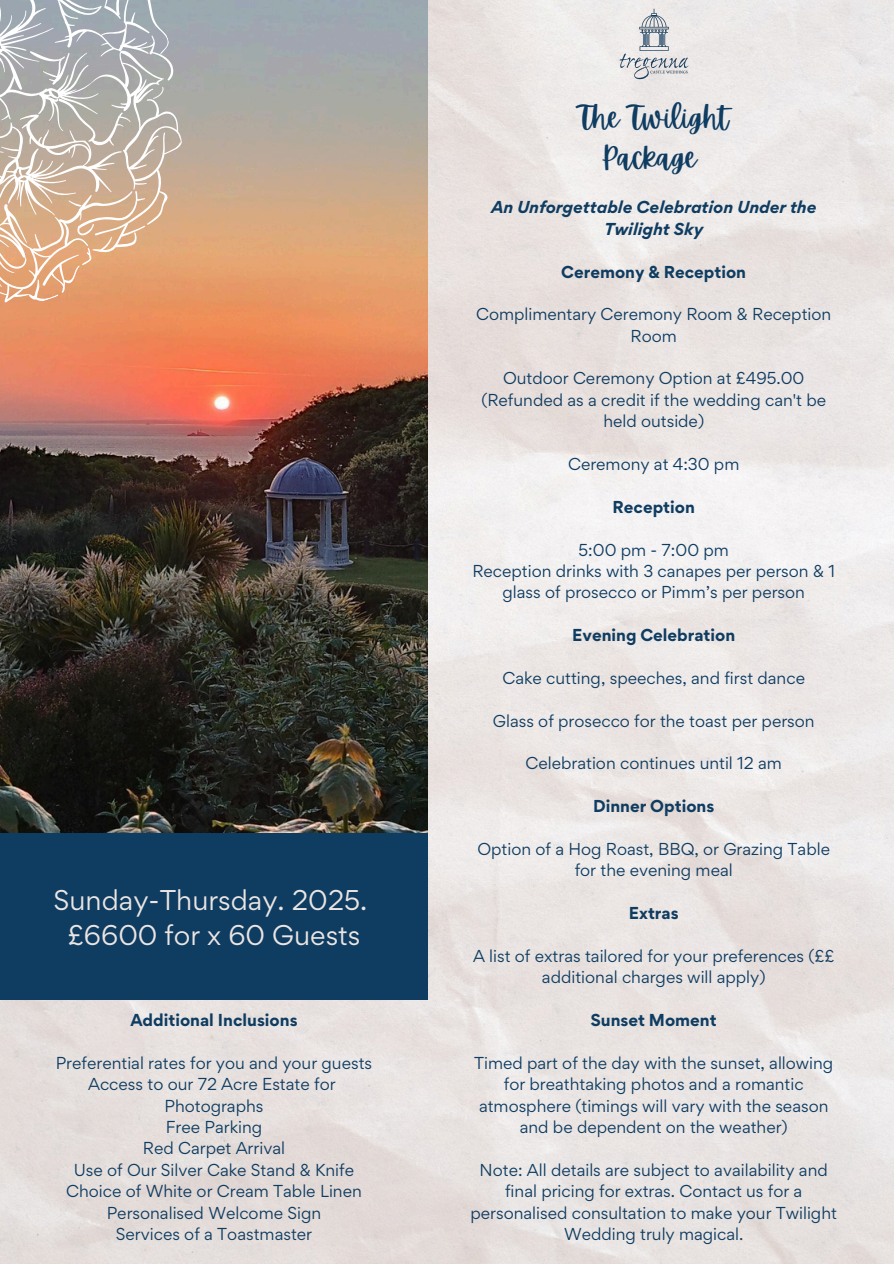
<style>
.page{position:relative;width:894px;height:1264px;background:#fff}
.page>*{position:absolute;margin:0;border:0;box-sizing:border-box;transform-origin:0 0}
.t1{font:29.55px/40.5px "Apricots";color:#0f3c61;text-align:center}
.t2{font:25.5px/34.8px "Gordita";color:#eae5e3;text-align:center}
.t3{font:15.45px/21.3px "Gordita";color:#0f3c61;text-align:center}
.t4{font:700 15.45px "Gordita";color:#0f3c61}
.t5{font:italic 700 15.45px/21.3px "Gordita";color:#0f3c61;text-align:center}
</style>
<div class="page">
<img style="left:0;top:0;width:893px;height:1263px">
<img style="left:607px;top:0;width:93px;height:89px">
<div style="left:0;top:833px;width:428px;height:166px;background:#0f3c61"></div>
<img style="left:0;top:0;width:428px;height:832px">
<svg style="left:0;top:0;width:235px;height:331px"></svg>
<p class="t2" style="left:53px;top:882px;width:315px">Sunday-Thursday. 2025. £6600 for x 60 Guests</p>
<p class="t4" style="left:130px;top:1009px;width:169px">Additional Inclusions</p>
<p class="t3" style="left:56px;top:1051px;width:318px">Preferential rates for you and your guests</p>
<h2 class="t3" style="left:88px;top:1073px;width:249px">Access to our 72 Acre Estate for</h2>
<h3 class="t3" style="left:164px;top:1094px;width:100px">Photographs</h3>
<p class="t3" style="left:166px;top:1116px;width:98px">Free Parking</p>
<p class="t3" style="left:143px;top:1137px;width:143px">Red Carpet Arrival</p>
<p class="t3" style="left:74px;top:1158px;width:282px">Use of Our Silver Cake Stand &amp; Knife</p>
<p class="t3" style="left:66px;top:1180px;width:297px">Choice of White or Cream Table Linen</p>
<p class="t3" style="left:107px;top:1201px;width:216px">Personalised Welcome Sign</p>
<p class="t3" style="left:116px;top:1222px;width:198px">Services of a Toastmaster</p>
<p class="t1" style="left:578px;top:98px;width:152px">The Twilight<br>Package</p>
<p class="t5" style="left:491px;top:196px;width:327px">An Unforgettable Celebration Under the<br>Twilight Sky</p>
<h1 class="t4" style="left:561px;top:261px;width:186px">Ceremony &amp; Reception</h1>
<h3 class="t3" style="left:476px;top:303px;width:356px">Complimentary Ceremony Room &amp; Reception<br>Room</h3>
<h3 class="t3" style="left:481px;top:367px;width:346px">Outdoor Ceremony Option at £495.00 (Refunded as a credit if the wedding can't be held outside)</h3>
<p class="t3" style="left:568px;top:453px;width:173px">Ceremony at 4:30 pm</p>
<p class="t4" style="left:612px;top:496px;width:84px">Reception</p>
<p class="t3" style="left:578px;top:538px;width:152px">5:00 pm - 7:00 pm</p>
<h3 class="t3" style="left:472px;top:560px;width:364px">Reception drinks with 3 canapes per person &amp; 1 glass of prosecco or Pimm’s per person</h3>
<p class="t4" style="left:572px;top:624px;width:164px">Evening Celebration</p>
<p class="t3" style="left:502px;top:667px;width:304px">Cake cutting, speeches, and first dance</p>
<h3 class="t3" style="left:492px;top:709px;width:323px">Glass of prosecco for the toast per person</h3>
<p class="t3" style="left:525px;top:752px;width:258px">Celebration continues until 12 am</p>
<p class="t4" style="left:593px;top:795px;width:122px">Dinner Options</p>
<p class="t3" style="left:477px;top:838px;width:354px">Option of a Hog Roast, BBQ, or Grazing Table for the evening meal</p>
<h3 class="t4" style="left:628px;top:902px;width:51px">Extras</h3>
<p class="t3" style="left:473px;top:945px;width:363px">A list of extras tailored for your preferences (££ additional charges will apply)</p>
<h3 class="t4" style="left:590px;top:1009px;width:127px">Sunset Moment</h3>
<p class="t3" style="left:474px;top:1051px;width:360px">Timed part of the day with the sunset, allowing for breathtaking photos and a romantic atmosphere (timings will vary with the season and be dependent on the weather)</p>
<h3 class="t3" style="left:470px;top:1158px;width:368px">Note: All details are subject to availability and final pricing for extras. Contact us for a personalised consultation to make your Twilight Wedding truly magical.</h3>
</div>
